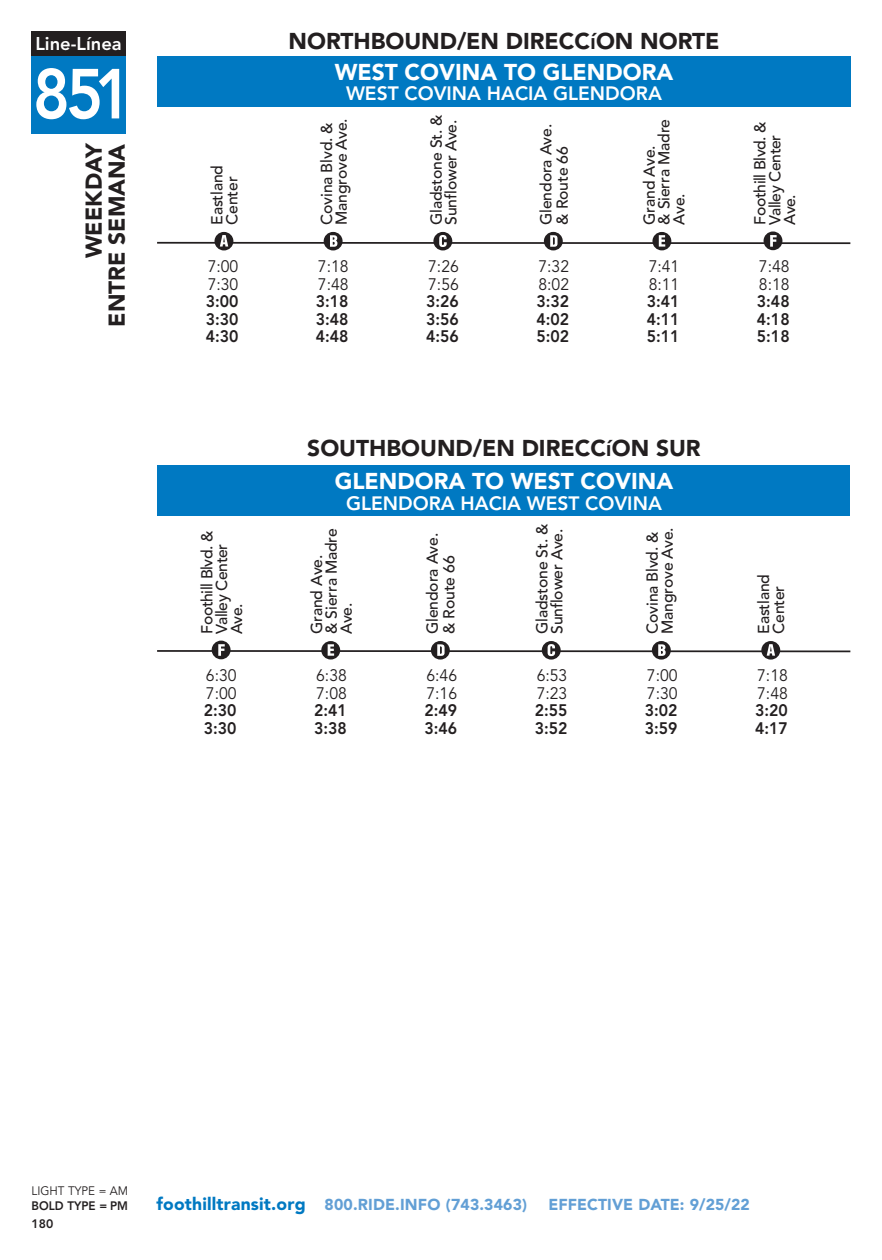
<style>
.page{position:relative;width:882px;height:1260px;background:#fff}
.page>*{position:absolute;margin:0;border:0;box-sizing:border-box;transform-origin:0 0}
.t1{font:800 70px "Avenir LT Pro";color:#fff;scale:.9 1}
.t2{font:900 22.75px "Avenir";color:#231f20}
.t3{font:900 22.75px "Avenir";color:#fff}
.t4{font:800 19.25px "Avenir LT Pro";color:#fff}
.t5{font:800 18.38px "Avenir LT Pro";color:#fff}
._12__col__chart{font:800 16.62px "Avenir LT Pro";color:#231f20;scale:.95 1}
._12__col__chart-2{font:16.62px "Avenir";color:#231f20;scale:.95 1}
.t6{font:500 15.75px/14.9px "Avenir";letter-spacing:-.01em;color:#231f20}
.t7{font:900 15.75px "Avenir";letter-spacing:.005em;color:#629fd5}
.t8{font:800 12.25px/17.5px "Avenir LT Pro";color:#231f20;scale:.95 1}
.t9{font:12.25px "Avenir";color:#231f20;scale:.95 1}
.s1{font-family:"Avenir LT Pro";font-weight:800}
.s2{font-size:17.5px;color:#0079c2}
</style>
<div class="page">
<div style="left:32px;top:56px;width:94px;height:77px;background:#0079c2"></div>
<div style="left:157px;top:56px;width:693px;height:51px;background:#0079c2"></div>
<div style="left:32px;top:32px;width:94px;height:24px;background:#231f20"></div>
<hr style="left:157px;top:650px;width:693px;height:2px;background:#231f20">
<hr style="left:157px;top:242px;width:693px;height:2px;background:#231f20">
<div style="left:157px;top:466px;width:693px;height:50px;background:#0079c2"></div>
<div style="left:433px;top:232px;width:19px;height:18px;background:#231f20;border-radius:50%"></div>
<svg style="left:439px;top:235px;width:8px;height:12px"></svg>
<svg style="left:542px;top:641px;width:19px;height:19px"></svg>
<svg style="left:548px;top:644px;width:7px;height:12px"></svg>
<svg style="left:652px;top:232px;width:19px;height:18px"></svg>
<svg style="left:659px;top:235px;width:6px;height:12px"></svg>
<svg style="left:321px;top:641px;width:19px;height:19px"></svg>
<svg style="left:328px;top:644px;width:6px;height:12px"></svg>
<div style="left:764px;top:231px;width:18px;height:19px;background:#231f20;border-radius:50%"></div>
<svg style="left:770px;top:235px;width:7px;height:12px"></svg>
<div style="left:212px;top:641px;width:19px;height:18px;background:#231f20;border-radius:50%"></div>
<svg style="left:218px;top:644px;width:7px;height:12px"></svg>
<div style="left:324px;top:232px;width:19px;height:18px;background:#231f20;border-radius:50%"></div>
<svg style="left:330px;top:235px;width:7px;height:12px"></svg>
<div style="left:652px;top:641px;width:19px;height:19px;background:#231f20;border-radius:50%"></div>
<svg style="left:658px;top:644px;width:8px;height:12px"></svg>
<div style="left:215px;top:232px;width:18px;height:18px;background:#231f20;border-radius:50%"></div>
<svg style="left:220px;top:235px;width:8px;height:12px"></svg>
<svg style="left:761px;top:641px;width:19px;height:19px"></svg>
<svg style="left:767px;top:644px;width:8px;height:12px"></svg>
<div style="left:544px;top:232px;width:19px;height:18px;background:#231f20;border-radius:50%"></div>
<svg style="left:550px;top:235px;width:8px;height:12px"></svg>
<div style="left:431px;top:641px;width:19px;height:19px;background:#231f20;border-radius:50%"></div>
<svg style="left:437px;top:644px;width:8px;height:12px"></svg>
<p class="t5" style="left:35px;top:33px;width:88px">Line-Línea</p>
<p class="t2" style="left:289px;top:27px;width:432px">NORTHBOUND/EN DIRECC<span class="s1">í</span>ON NORTE</p>
<p class="t1" style="left:33px;top:53px;width:112px">851</p>
<p class="t3" style="left:335px;top:59px;width:340px">WEST COVINA TO GLENDORA</p>
<p class="t4" style="left:346px;top:82px;width:317px">WEST COVINA HACIA GLENDORA</p>
<p class="t6" style="left:429px;top:225px;width:112px;rotate:-90deg">Gladstone St. &amp;<br>Sunflower Ave.</p>
<p class="t6" style="left:320px;top:225px;width:104px;rotate:-90deg">Covina Blvd. &amp;</p>
<p class="t6" style="left:334px;top:225px;width:108px;rotate:-90deg">Mangrove Ave.</p>
<p class="t6" style="left:657px;top:225px;width:107px;rotate:-90deg">&amp; Sierra Madre<br>Ave.</p>
<p class="t6" style="left:753px;top:225px;width:105px;rotate:-90deg">Foothill Blvd. &amp;</p>
<p class="t6" style="left:539px;top:225px;width:102px;rotate:-90deg">Glendora Ave.</p>
<p class="t6" style="left:768px;top:225px;width:92px;rotate:-90deg">Valley Center<br>Ave.</p>
<p class="t2" style="left:80px;top:258px;width:117px;rotate:-90deg">WEEKDAY</p>
<p class="t2" style="left:103px;top:327px;width:184px;rotate:-90deg">ENTRE SEMANA</p>
<p class="t6" style="left:642px;top:225px;width:81px;rotate:-90deg">Grand Ave.</p>
<p class="t6" style="left:555px;top:225px;width:80px;rotate:-90deg">&amp; Route 66</p>
<p class="t6" style="left:210px;top:225px;width:61px;rotate:-90deg">Eastland</p>
<p class="t6" style="left:225px;top:225px;width:50px;rotate:-90deg">Center</p>
<p class="_12__col__chart-2" style="left:208px;top:257px;width:34px">7:00</p>
<p class="_12__col__chart-2" style="left:318px;top:257px;width:34px">7:18</p>
<p class="_12__col__chart-2" style="left:428px;top:257px;width:34px">7:26</p>
<p class="_12__col__chart-2" style="left:538px;top:257px;width:34px">7:32</p>
<p class="_12__col__chart-2" style="left:649px;top:257px;width:34px">7:41</p>
<p class="_12__col__chart-2" style="left:759px;top:257px;width:34px">7:48</p>
<p class="_12__col__chart-2" style="left:208px;top:275px;width:34px">7:30</p>
<p class="_12__col__chart-2" style="left:318px;top:275px;width:34px">7:48</p>
<p class="_12__col__chart-2" style="left:428px;top:275px;width:34px">7:56</p>
<p class="_12__col__chart-2" style="left:538px;top:275px;width:34px">8:02</p>
<p class="_12__col__chart-2" style="left:649px;top:275px;width:34px">8:11</p>
<p class="_12__col__chart-2" style="left:759px;top:275px;width:34px">8:18</p>
<p class="_12__col__chart" style="left:206px;top:292px;width:36px">3:00</p>
<p class="_12__col__chart" style="left:316px;top:292px;width:36px">3:18</p>
<p class="_12__col__chart" style="left:426px;top:292px;width:36px">3:26</p>
<p class="_12__col__chart" style="left:536px;top:292px;width:36px">3:32</p>
<p class="_12__col__chart" style="left:647px;top:292px;width:36px">3:41</p>
<p class="_12__col__chart" style="left:757px;top:292px;width:36px">3:48</p>
<p class="_12__col__chart" style="left:206px;top:309px;width:36px">3:30</p>
<p class="_12__col__chart" style="left:316px;top:309px;width:36px">3:48</p>
<p class="_12__col__chart" style="left:426px;top:309px;width:36px">3:56</p>
<p class="_12__col__chart" style="left:536px;top:309px;width:36px">4:02</p>
<p class="_12__col__chart" style="left:647px;top:309px;width:36px">4:11</p>
<p class="_12__col__chart" style="left:757px;top:309px;width:36px">4:18</p>
<p class="_12__col__chart" style="left:206px;top:327px;width:36px">4:30</p>
<p class="_12__col__chart" style="left:316px;top:327px;width:36px">4:48</p>
<p class="_12__col__chart" style="left:426px;top:327px;width:36px">4:56</p>
<p class="_12__col__chart" style="left:536px;top:327px;width:36px">5:02</p>
<p class="_12__col__chart" style="left:647px;top:327px;width:36px">5:11</p>
<p class="_12__col__chart" style="left:757px;top:327px;width:36px">5:18</p>
<p class="t2" style="left:307px;top:434px;width:395px">SOUTHBOUND/EN DIRECC<span class="s1">í</span>ON SUR</p>
<p class="t6" style="left:200px;top:634px;width:105px;rotate:-90deg">Foothill Blvd. &amp;</p>
<p class="t6" style="left:215px;top:634px;width:92px;rotate:-90deg">Valley Center<br>Ave.</p>
<p class="t3" style="left:335px;top:468px;width:340px">GLENDORA TO WEST COVINA</p>
<p class="t4" style="left:346px;top:491px;width:317px">GLENDORA HACIA WEST COVINA</p>
<p class="t6" style="left:324px;top:634px;width:107px;rotate:-90deg">&amp; Sierra Madre<br>Ave.</p>
<p class="t6" style="left:310px;top:634px;width:81px;rotate:-90deg">Grand Ave.</p>
<p class="t6" style="left:425px;top:634px;width:102px;rotate:-90deg">Glendora Ave.</p>
<p class="t6" style="left:442px;top:634px;width:80px;rotate:-90deg">&amp; Route 66</p>
<p class="t6" style="left:535px;top:634px;width:112px;rotate:-90deg">Gladstone St. &amp;</p>
<p class="t6" style="left:550px;top:634px;width:107px;rotate:-90deg">Sunflower Ave.</p>
<p class="t6" style="left:645px;top:634px;width:104px;rotate:-90deg">Covina Blvd. &amp;</p>
<p class="t6" style="left:660px;top:634px;width:108px;rotate:-90deg">Mangrove Ave.</p>
<p class="t6" style="left:757px;top:634px;width:61px;rotate:-90deg">Eastland</p>
<p class="t6" style="left:772px;top:634px;width:50px;rotate:-90deg">Center</p>
<p class="_12__col__chart-2" style="left:206px;top:666px;width:34px">6:30</p>
<p class="_12__col__chart-2" style="left:316px;top:666px;width:34px">6:38</p>
<p class="_12__col__chart-2" style="left:426px;top:666px;width:34px">6:46</p>
<p class="_12__col__chart-2" style="left:537px;top:666px;width:34px">6:53</p>
<p class="_12__col__chart-2" style="left:647px;top:666px;width:34px">7:00</p>
<p class="_12__col__chart-2" style="left:757px;top:666px;width:34px">7:18</p>
<p class="_12__col__chart-2" style="left:206px;top:684px;width:34px">7:00</p>
<p class="_12__col__chart-2" style="left:316px;top:684px;width:34px">7:08</p>
<p class="_12__col__chart-2" style="left:426px;top:684px;width:34px">7:16</p>
<p class="_12__col__chart-2" style="left:537px;top:684px;width:34px">7:23</p>
<p class="_12__col__chart-2" style="left:647px;top:684px;width:34px">7:30</p>
<p class="_12__col__chart-2" style="left:757px;top:684px;width:34px">7:48</p>
<p class="_12__col__chart" style="left:204px;top:701px;width:36px">2:30</p>
<p class="_12__col__chart" style="left:314px;top:701px;width:36px">2:41</p>
<p class="_12__col__chart" style="left:424px;top:701px;width:36px">2:49</p>
<p class="_12__col__chart" style="left:535px;top:701px;width:36px">2:55</p>
<p class="_12__col__chart" style="left:645px;top:701px;width:36px">3:02</p>
<p class="_12__col__chart" style="left:755px;top:701px;width:36px">3:20</p>
<p class="_12__col__chart" style="left:204px;top:718px;width:36px">3:30</p>
<p class="_12__col__chart" style="left:314px;top:718px;width:36px">3:38</p>
<p class="_12__col__chart" style="left:424px;top:718px;width:36px">3:46</p>
<p class="_12__col__chart" style="left:535px;top:718px;width:36px">3:52</p>
<p class="_12__col__chart" style="left:645px;top:718px;width:36px">3:59</p>
<p class="_12__col__chart" style="left:755px;top:718px;width:36px">4:17</p>
<p class="t9" style="left:32px;top:1184px;width:103px">LIGHT TYPE = AM</p>
<p class="t8" style="left:32px;top:1197px;width:103px">BOLD TYPE = PM<br>180</p>
<p class="t7" style="left:157px;top:1195px;width:372px"><span class="s2">foothilltransit.org</span> 800.RIDE.INFO (743.3463)</p>
<p class="t7" style="left:548px;top:1195px;width:203px">EFFECTIVE DATE: 9/25/22</p>
</div>
